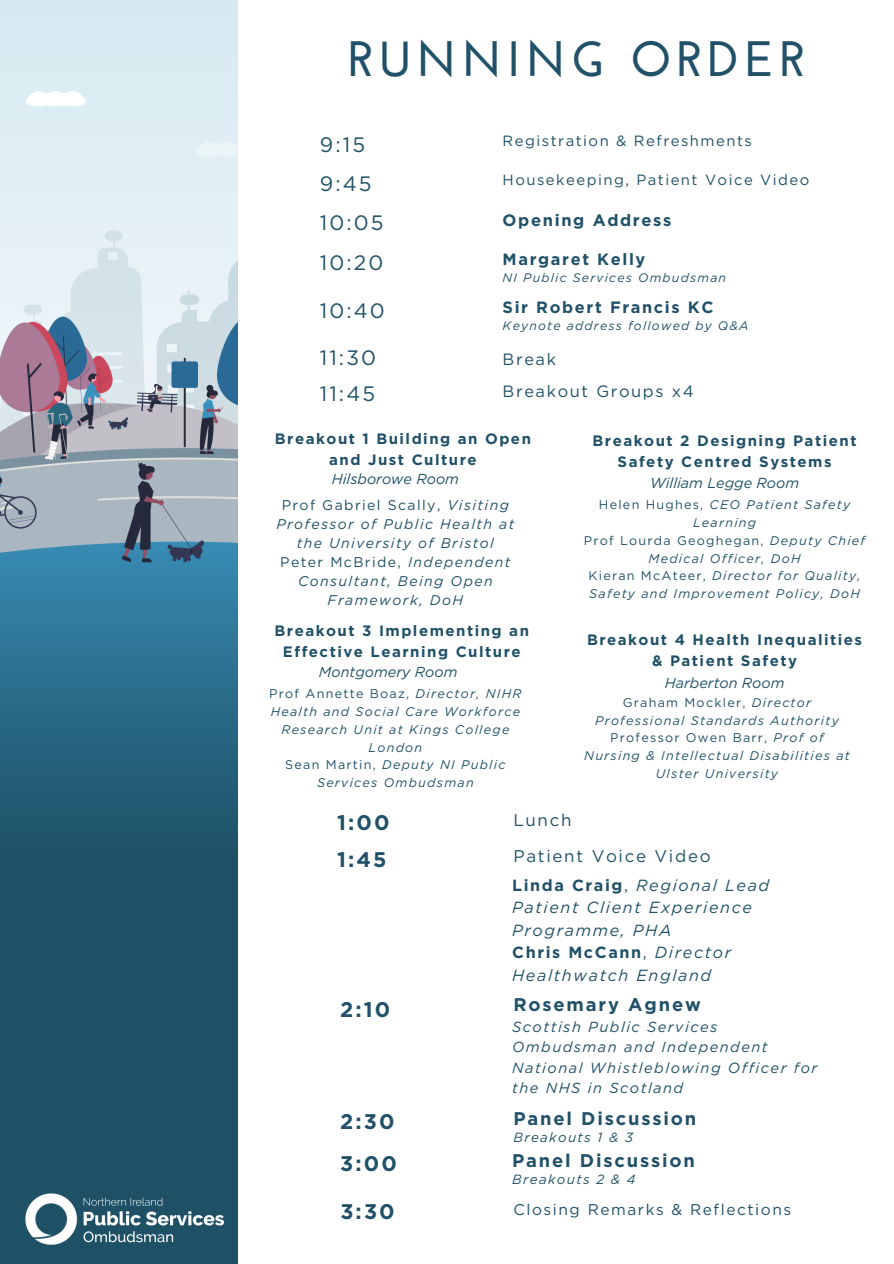
<style>
.page{position:relative;width:894px;height:1264px;background:#fff}
.page>*{position:absolute;margin:0;border:0;box-sizing:border-box;transform-origin:0 0}
.t1{font:700 49.65px "Josefin Sans";letter-spacing:.1em;color:#205168}
.t2{font:700 21.15px "Gotham";letter-spacing:.1em;color:#205168}
.t3{font:20.85px "Gotham";letter-spacing:.1em;color:#205168}
.t4{font:700 18.3px "Gotham";letter-spacing:.1em;color:#205168}
.t5{font:16.95px "Gotham";letter-spacing:.1em;color:#205168}
.t6{font:700 16.5px "Gotham";letter-spacing:.1em;color:#205168}
.t7{font:700 16.35px "Gotham";letter-spacing:.1em;color:#205168}
.t8{font:16.35px "Gotham";letter-spacing:.1em;color:#205168}
.t9{font:italic 16.2px/22.5px "Gotham";letter-spacing:.1em;color:#205168}
.t10{font:15.45px "Gotham";letter-spacing:.1em;color:#205168}
.t11{font:700 15px/21.3px "Gotham";letter-spacing:.1em;color:#205168;text-align:center}
.t12{font:14.85px "Gotham";letter-spacing:.1em;color:#205168}
.t13{font:italic 14.55px/20.2px "Gotham";letter-spacing:.1em;color:#205168}
.t14{font:italic 14.4px "Gotham";color:#205168}
.t15{font:italic 14.1px/19.2px "Gotham";letter-spacing:.1em;color:#205168;text-align:center}
.t16{font:italic 13.35px "Gotham";letter-spacing:.1em;color:#205168}
.t17{font:italic 12.6px/17.9px "Gotham";letter-spacing:.1em;color:#205168;text-align:center}
.t18{font:italic 12.3px "Gotham";letter-spacing:.1em;color:#205168}
.s1{font-style:normal}
.s2{font-weight:700;font-style:normal}
</style>
<div class="page">
<img style="left:0;top:0;width:237px;height:1263px">
<img style="left:17px;top:1185px;width:221px;height:67px">
<h1 class="t1" style="left:348px;top:39px;width:459px">RUNNING ORDER</h1>
<p class="t3" style="left:320px;top:132px;width:47px">9:15</p>
<h3 class="t12" style="left:502px;top:132px;width:251px">Registration &amp; Refreshments</h3>
<p class="t3" style="left:320px;top:171px;width:53px">9:45</p>
<h6 class="t12" style="left:502px;top:171px;width:308px">Housekeeping, Patient Voice Video</h6>
<p class="t3" style="left:320px;top:210px;width:65px">10:05</p>
<p class="t6" style="left:502px;top:210px;width:170px">Opening Address</p>
<h6 class="t7" style="left:502px;top:249px;width:144px">Margaret Kelly</h6>
<h6 class="t18" style="left:502px;top:270px;width:225px">NI Public Services Ombudsman</h6>
<p class="t7" style="left:502px;top:297px;width:212px">Sir Robert Francis KC</p>
<p class="t18" style="left:502px;top:318px;width:247px">Keynote address followed by Q&amp;A</p>
<h6 class="t3" style="left:320px;top:249px;width:65px">10:20</h6>
<p class="t3" style="left:320px;top:297px;width:66px">10:40</p>
<p class="t3" style="left:320px;top:345px;width:58px">11:30</p>
<p class="t8" style="left:502px;top:349px;width:55px">Break</p>
<p class="t3" style="left:320px;top:381px;width:57px">11:45</p>
<p class="t8" style="left:502px;top:381px;width:192px">Breakout Groups x4</p>
<p class="t11" style="left:275px;top:427px;width:257px">Breakout 1 Building an Open and Just Culture</p>
<h3 class="t15" style="left:276px;top:495px;width:239px"><span class="s1">Prof Gabriel Scally,</span> Visiting<br>Professor of Public Health at the University of Bristol</h3>
<h3 class="t15" style="left:280px;top:552px;width:231px"><span class="s1">Peter McBride,</span> Independent<br>Consultant, Being Open<br>Framework, DoH</h3>
<p class="t11" style="left:592px;top:430px;width:265px">Breakout 2 Designing Patient<br>Safety Centred Systems</p>
<h6 class="t17" style="left:598px;top:495px;width:253px"><span class="s1">Helen Hughes,</span> CEO Patient Safety<br>Learning</h6>
<h3 class="t17" style="left:583px;top:531px;width:283px"><span class="s1">Prof Lourda Geoghegan,</span> Deputy Chief<br>Medical Officer, DoH</h3>
<h3 class="t17" style="left:588px;top:567px;width:274px;text-align:left"><span class="s1">Kieran McAteer,</span> Director for Quality,<br>Safety and Improvement Policy, DoH</h3>
<p class="t14" style="left:332px;top:470px;width:129px">Hilsborowe Room</p>
<p class="t14" style="left:649px;top:474px;width:151px">William Legge Room</p>
<h6 class="t11" style="left:274px;top:620px;width:256px">Breakout 3 Implementing an<br>Effective Learning Culture</h6>
<p class="t17" style="left:269px;top:684px;width:254px"><span class="s1">Prof Annette Boaz,</span> Director, NIHR<br>Health and Social Care Workforce<br>Research Unit at Kings College<br>London</p>
<h3 class="t17" style="left:285px;top:755px;width:222px"><span class="s1">Sean Martin,</span> Deputy NI Public<br>Services Ombudsman</h3>
<p class="t14" style="left:319px;top:663px;width:140px">Montgomery Room</p>
<h6 class="t11" style="left:587px;top:628px;width:276px">Breakout 4 Health Inequalities &amp; Patient Safety</h6>
<p class="t17" style="left:595px;top:693px;width:245px"><span class="s1">Graham Mockler,</span> Director<br>Professional Standards Authority</p>
<h3 class="t17" style="left:584px;top:729px;width:267px"><span class="s1">Professor Owen Barr,</span> Prof of<br>Nursing &amp; Intellectual Disabilities at<br>Ulster University</h3>
<h2 class="t14" style="left:664px;top:673px;width:121px">Harberton Room</h2>
<p class="t2" style="left:337px;top:809px;width:54px">1:00</p>
<p class="t5" style="left:513px;top:809px;width:60px">Lunch</p>
<p class="t2" style="left:337px;top:846px;width:51px">1:45</p>
<p class="t5" style="left:513px;top:845px;width:199px">Patient Voice Video</p>
<h2 class="t9" style="left:512px;top:873px;width:258px"><span class="s2">Linda Craig</span><span class="s1">,</span> Regional Lead<br>Patient Client Experience<br>Programme, PHA</h2>
<h5 class="t9" style="left:512px;top:941px;width:220px"><span class="s2">Chris McCann</span><span class="s1">,</span> Director<br>Healthwatch England</h5>
<h2 class="t4" style="left:513px;top:993px;width:189px">Rosemary Agnew</h2>
<h5 class="t13" style="left:512px;top:1016px;width:306px">Scottish Public Services<br>Ombudsman and Independent<br>National Whistleblowing Officer for the NHS in Scotland</h5>
<p class="t2" style="left:340px;top:1108px;width:56px">2:30</p>
<p class="t4" style="left:513px;top:1107px;width:184px">Panel Discussion</p>
<h4 class="t16" style="left:513px;top:1129px;width:121px">Breakouts 1 &amp; 3</h4>
<h2 class="t2" style="left:340px;top:1150px;width:58px">3:00</h2>
<p class="t4" style="left:512px;top:1149px;width:184px">Panel Discussion</p>
<h2 class="t16" style="left:512px;top:1170px;width:125px">Breakouts 2 &amp; 4</h2>
<h4 class="t2" style="left:340px;top:1198px;width:56px">3:30</h4>
<p class="t10" style="left:513px;top:1199px;width:279px">Closing Remarks &amp; Reflections</p>
<h2 class="t2" style="left:340px;top:996px;width:52px">2:10</h2>
</div>
